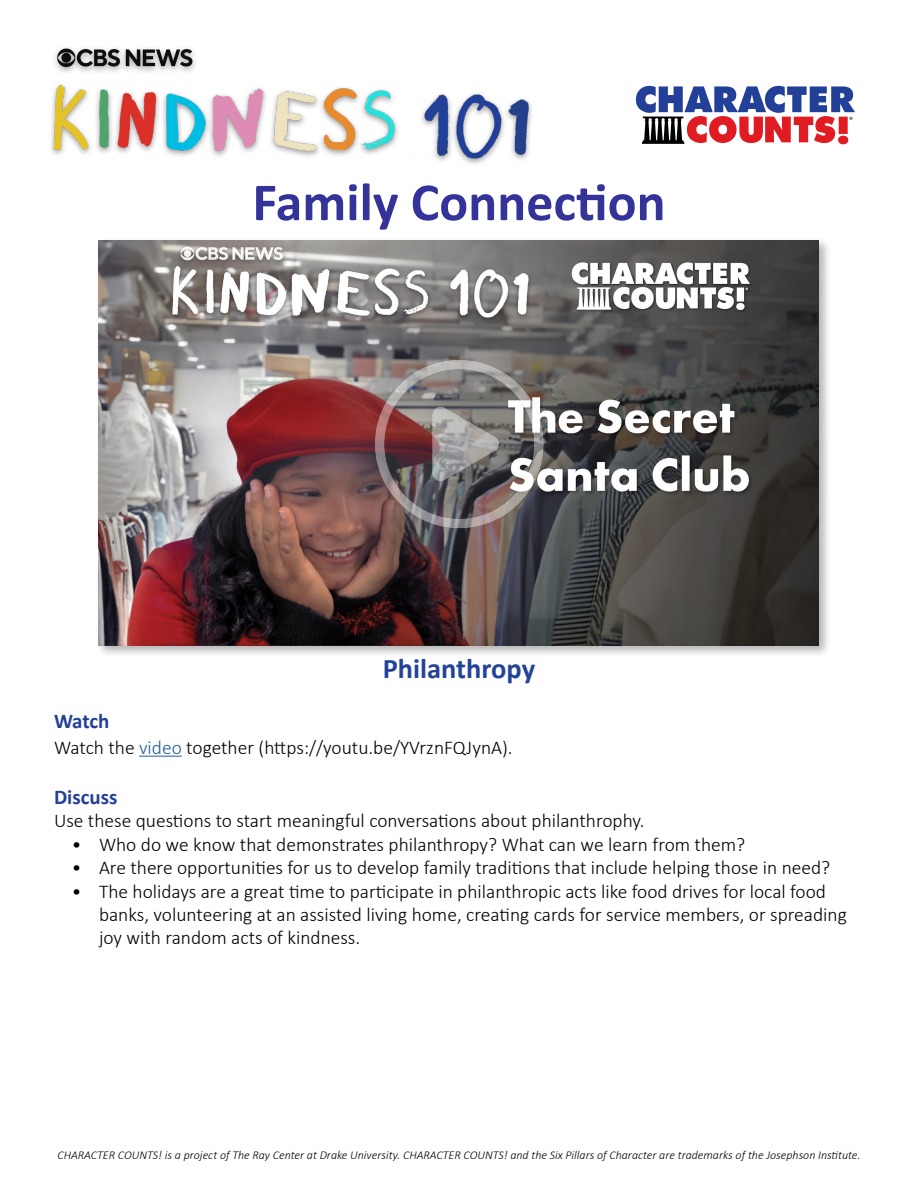
<style>
.page{position:relative;width:918px;height:1188px;background:#fff}
.page>*{position:absolute;margin:0;border:0;box-sizing:border-box;transform-origin:0 0}
.t1{font:700 54px "Calibri";color:#339}
.t2{font:700 28.5px "Calibri";color:#234396}
.t3{font:700 21px "Calibri";color:#234098}
.t4{font:300 19.5px/23.4px "Calibri";color:#000}
.t5{font:italic 300 12px "Calibri";color:#000}
.s1{color:#215e9e}
</style>
<div class="page">
<img style="left:51px;top:85px;width:481px;height:79px">
<img style="left:55px;top:48px;width:140px;height:25px">
<svg style="left:636px;top:86px;width:219px;height:58px"></svg>
<hr style="left:139px;top:756px;width:43px;height:1px;background:#215e9e">
<div style="left:95px;top:237px;width:736px;height:421px;background:#000;opacity:.3"></div>
<img style="left:99px;top:240px;width:720px;height:405px">
<img style="left:363px;top:343px;width:193px;height:197px">
<h1 class="t1" style="left:252px;top:164px;width:415px">Family Connection</h1>
<h2 class="t2" style="left:383px;top:648px;width:154px">Philanthropy</h2>
<p class="t3" style="left:54px;top:707px;width:57px">Watch</p>
<p class="t4" style="left:54px;top:735px;width:460px">Watch the <span class="s1">video</span> together (https://youtu.be/YVrznFQJynA).</p>
<p class="t3" style="left:54px;top:782px;width:65px">Discuss</p>
<p class="t4" style="left:54px;top:809px;width:592px">Use these questions to start meaningful conversations about philanthrophy.</p>
<p class="t4" style="left:72px;top:833px;width:675px">• Who do we know that demonstrates philanthropy? What can we learn from them?</p>
<p class="t4" style="left:72px;top:856px;width:760px">• Are there opportunities for us to develop family traditions that include helping those in need?</p>
<p class="t4" style="left:99px;top:879px;width:749px;text-indent:-27px">• The holidays are a great time to participate in philanthropic acts like food drives for local food banks, volunteering at an assisted living home, creating cards for service members, or spreading joy with random acts of kindness.</p>
<p class="t5" style="left:57px;top:1147px;width:805px">CHARACTER COUNTS! is a project of The Ray Center at Drake University. CHARACTER COUNTS! and the Six Pillars of Character are trademarks of the Josephson Institute.</p>
</div>
